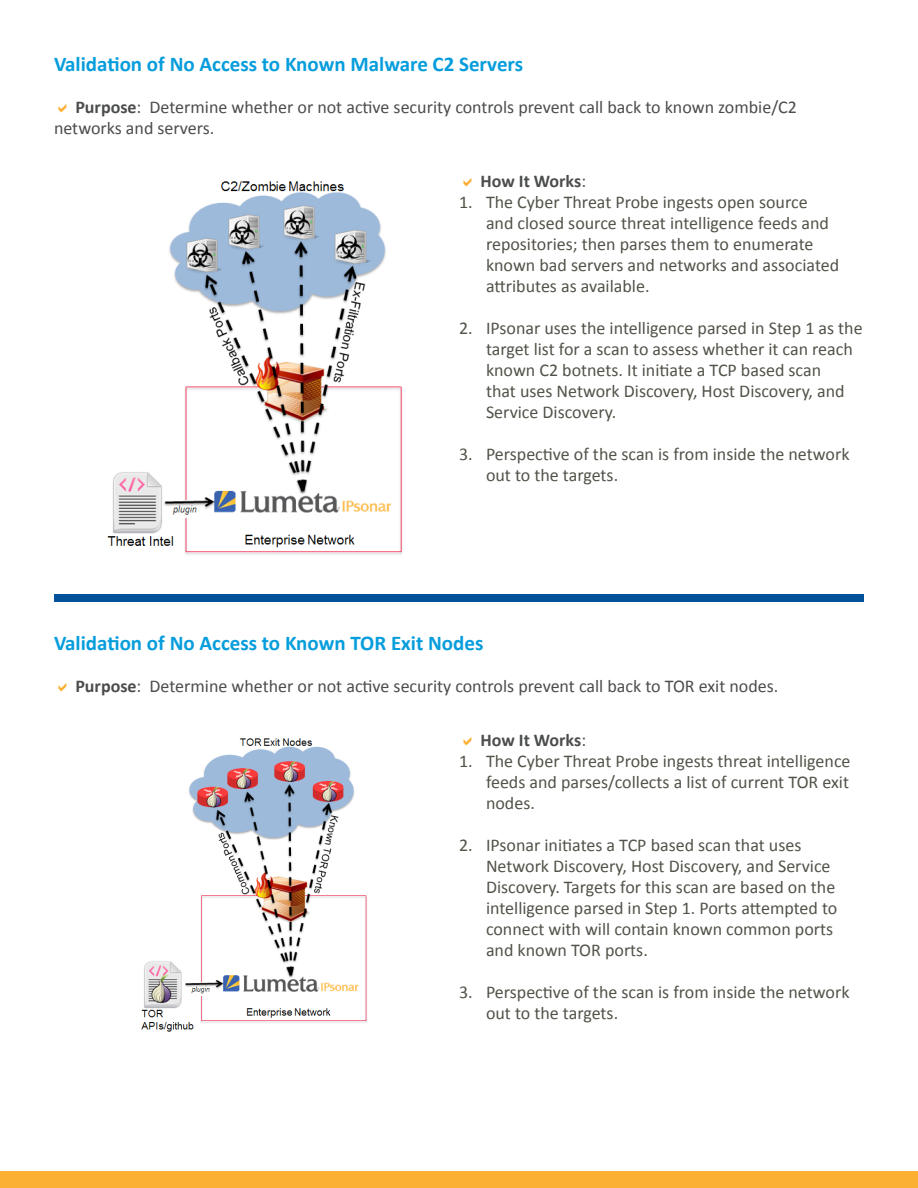
<style>
.page{position:relative;width:918px;height:1188px;background:#fff}
.page>*{position:absolute;margin:0;border:0;box-sizing:border-box;transform-origin:0 0}
.t1{font:700 21px "Calibri";color:#069ddc}
.t2{font:18px/21px "Calibri";color:#535249}
.t3{font:18px/21px "Calibri";color:#4b4c4d}
.t4{font:700 18px "Calibri";color:#4b4c4d}
.s1{font-weight:700}
.s2{font-weight:400}
</style>
<div class="page">
<div style="left:54px;top:594px;width:810px;height:8px;background:#01529a"></div>
<div style="left:0;top:1172px;width:918px;height:16px;background:#fbb033"></div>
<img style="left:107px;top:181px;width:295px;height:374px">
<img style="left:141px;top:738px;width:226px;height:294px">
<p class="t1" style="left:54px;top:50px;width:471px">Validation of No Access to Known Malware C2 Servers</p>
<p class="t3" style="left:54px;top:97px;width:745px;text-indent:21px"><span class="s1">Purpose</span>: Determine whether or not active security controls prevent call back to known zombie/C2 networks and servers.</p>
<p class="t4" style="left:480px;top:170px;width:107px">How It Works<span class="s2">:</span></p>
<p class="t2" style="left:486px;top:192px;width:355px;text-indent:-27px">1. The Cyber Threat Probe ingests open source and closed source threat intelligence feeds and repositories; then parses them to enumerate known bad servers and networks and associated attributes as available.</p>
<p class="t2" style="left:486px;top:318px;width:378px;text-indent:-27px">2. IPsonar uses the intelligence parsed in Step 1 as the target list for a scan to assess whether it can reach known C2 botnets. It initiate a TCP based scan<br>that uses Network Discovery, Host Discovery, and Service Discovery.</p>
<p class="t2" style="left:486px;top:444px;width:365px;text-indent:-27px">3. Perspective of the scan is from inside the network out to the targets.</p>
<p class="t1" style="left:54px;top:629px;width:431px">Validation of No Access to Known TOR Exit Nodes</p>
<p class="t3" style="left:75px;top:676px;width:705px"><span class="s1">Purpose</span>: Determine whether or not active security controls prevent call back to TOR exit nodes.</p>
<p class="t4" style="left:480px;top:729px;width:107px">How It Works<span class="s2">:</span></p>
<p class="t2" style="left:486px;top:751px;width:366px;text-align:justify;text-indent:-27px">1. The Cyber Threat Probe ingests threat intelligence feeds and parses/collects a list of current TOR exit nodes.</p>
<p class="t2" style="left:486px;top:835px;width:353px;text-indent:-27px">2. IPsonar initiates a TCP based scan that uses Network Discovery, Host Discovery, and Service Discovery. Targets for this scan are based on the intelligence parsed in Step 1. Ports attempted to connect with will contain known common ports and known TOR ports.</p>
<p class="t2" style="left:486px;top:982px;width:365px;text-indent:-27px">3. Perspective of the scan is from inside the network out to the targets.</p>
</div>
